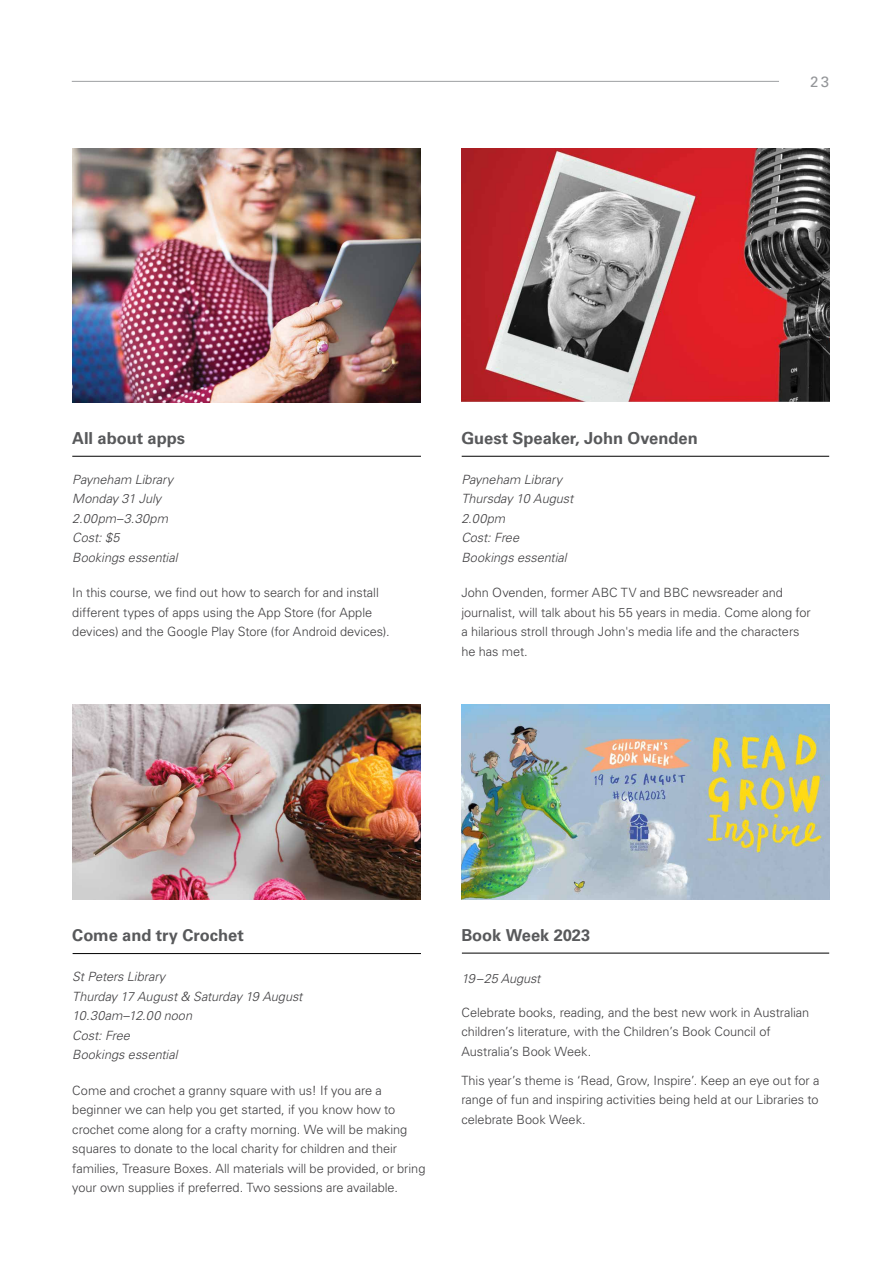
<style>
.page{position:relative;width:893px;height:1263px;background:#fff}
.page>*{position:absolute;margin:0;border:0;box-sizing:border-box;transform-origin:0 0}
.t1{font:700 16.5px "Univers LT Pro 65";color:#58595b}
.t2{font:15px "Univers LT Pro 55 Roman";color:#939598}
.t3{font:300 12.75px/19.5px "Univers LT Pro 45";letter-spacing:-.005em;color:#414042}
.t4{font:italic 300 12.75px/19.5px "Univers LT Pro 45";color:#414042}
</style>
<div class="page">
<hr style="left:72px;top:81px;width:707px;height:1px;background:#9d9fa2">
<hr style="left:462px;top:456px;width:367px;height:1px;background:#000">
<hr style="left:73px;top:953px;width:348px;height:1px;background:#000">
<hr style="left:72px;top:456px;width:349px;height:1px;background:#000">
<img style="left:461px;top:149px;width:368px;height:253px">
<img style="left:72px;top:149px;width:349px;height:253px">
<img style="left:72px;top:705px;width:349px;height:195px">
<hr style="left:462px;top:953px;width:367px;height:1px;background:#000">
<img style="left:461px;top:705px;width:368px;height:195px">
<p class="t2" style="left:810px;top:71px;width:21px">23</p>
<p class="t1" style="left:72px;top:426px;width:114px">All about apps</p>
<p class="t4" style="left:72px;top:470px;width:107px">Payneham Library<br>Monday 31 July<br>2.00pm–3.30pm<br>Cost: $5<br>Bookings essential</p>
<p class="t3" style="left:72px;top:583px;width:319px">In this course, we find out how to search for and install different types of apps using the App Store (for Apple devices) and the Google Play Store (for Android devices).</p>
<p class="t1" style="left:461px;top:426px;width:238px">Guest Speaker, John Ovenden</p>
<p class="t4" style="left:461px;top:470px;width:113px">Payneham Library<br>Thursday 10 August<br>2.00pm<br>Cost: Free<br>Bookings essential</p>
<p class="t3" style="left:461px;top:583px;width:351px">John Ovenden, former ABC TV and BBC newsreader and journalist, will talk about his 55 years in media. Come along for a hilarious stroll through John's media life and the characters he has met.</p>
<p class="t1" style="left:72px;top:923px;width:173px">Come and try Crochet</p>
<p class="t4" style="left:72px;top:967px;width:232px">St Peters Library<br>Thurday 17 August &amp; Saturday 19 August<br>10.30am–12.00 noon<br>Cost: Free<br>Bookings essential</p>
<p class="t3" style="left:72px;top:1080px;width:355px">Come and crochet a granny square with us! If you are a beginner we can help you get started, if you know how to crochet come along for a crafty morning. We will be making squares to donate to the local charity for children and their families, Treasure Boxes. All materials will be provided, or bring your own supplies if preferred. Two sessions are available.</p>
<p class="t1" style="left:461px;top:923px;width:130px">Book Week 2023</p>
<p class="t4" style="left:461px;top:969px;width:80px">19–25 August</p>
<p class="t3" style="left:461px;top:1002px;width:349px">Celebrate books, reading, and the best new work in Australian children’s literature, with the Children’s Book Council of<br>Australia’s Book Week.</p>
<p class="t3" style="left:461px;top:1070px;width:360px;text-align:justify">This year’s theme is ‘Read, Grow, Inspire’. Keep an eye out for a range of fun and inspiring activities being held at our Libraries to celebrate Book Week.</p>
</div>
